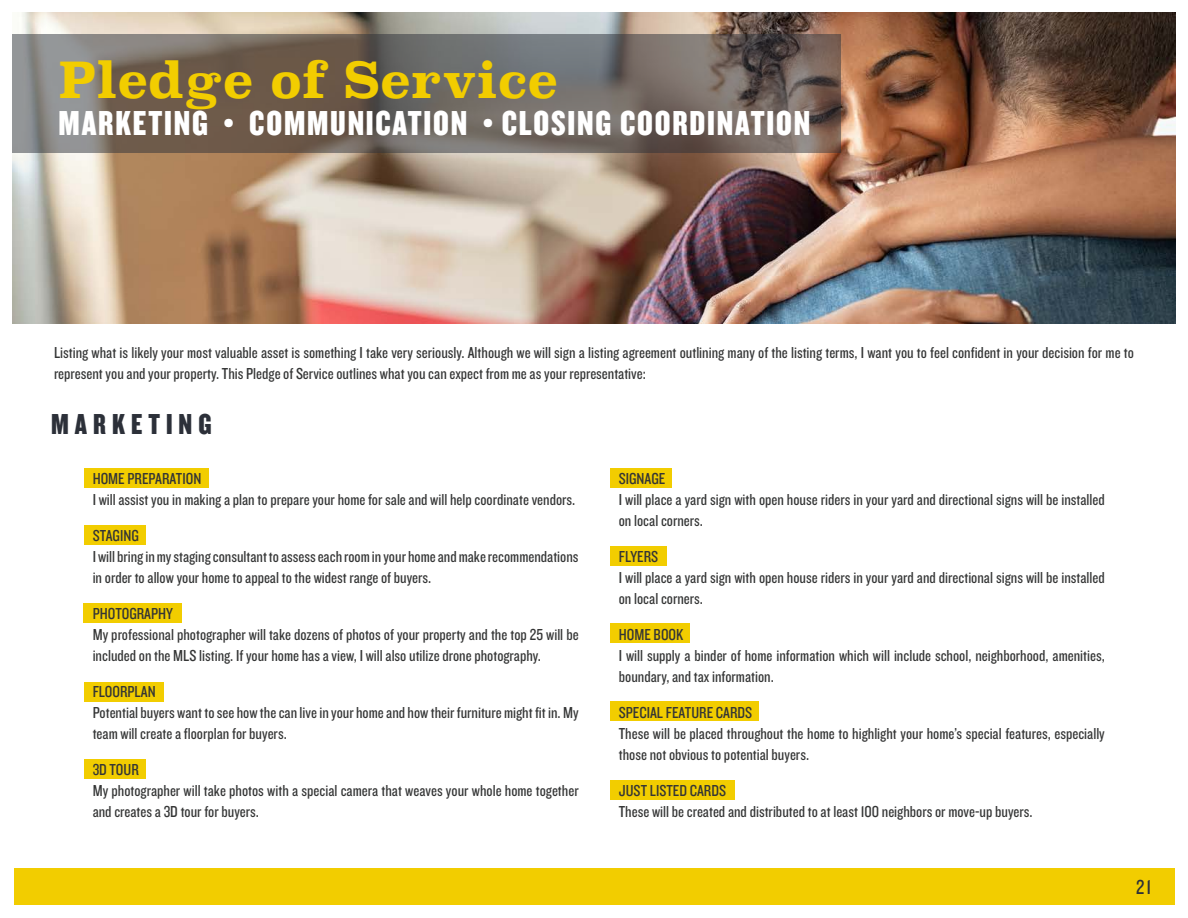
<style>
.page{position:relative;width:1188px;height:918px;background:#fff}
.page>*{position:absolute;margin:0;border:0;box-sizing:border-box;transform-origin:0 0}
.t1{font:700 49.5px "Superclarendon Rg";color:#f2cd00}
.t2{font:36px "Knockout HTF69 Full Liteweight";letter-spacing:.05em;color:#fff}
.t3{font:30px "Knockout HTF69 Full Liteweight";letter-spacing:.2em;color:#2c3039}
.t4{font:21px "Knockout HTF29 Junior Liteweight";color:#2c3039}
.t5{font:16.5px/21px "Knockout HTF29 Junior Liteweight";color:#343535}
</style>
<div class="page">
<div style="left:14px;top:869px;width:1160px;height:36px;background:#f2cd00"></div>
<div style="left:610px;top:546px;width:57px;height:20px;background:#f2cd00"></div>
<div style="left:610px;top:780px;width:125px;height:20px;background:#f2cd00"></div>
<div style="left:610px;top:468px;width:61px;height:20px;background:#f2cd00"></div>
<div style="left:610px;top:623px;width:80px;height:20px;background:#f2cd00"></div>
<div style="left:610px;top:702px;width:149px;height:19px;background:#f2cd00"></div>
<img style="left:13px;top:13px;width:1162px;height:310px">
<svg style="left:13px;top:35px;width:828px;height:118px;background:#726962"></svg>
<div style="left:84px;top:525px;width:61px;height:20px;background:#f2cd00"></div>
<div style="left:84px;top:759px;width:61px;height:20px;background:#f2cd00"></div>
<div style="left:84px;top:468px;width:125px;height:20px;background:#f2cd00"></div>
<div style="left:83px;top:604px;width:99px;height:19px;background:#f2cd00"></div>
<div style="left:84px;top:682px;width:80px;height:20px;background:#f2cd00"></div>
<svg style="left:224px;top:119px;width:9px;height:8px"></svg>
<svg style="left:484px;top:119px;width:8px;height:8px"></svg>
<p class="t1" style="left:59px;top:51px;width:501px">Pledge of Service</p>
<p class="t2" style="left:59px;top:105px;width:753px">MARKETING COMMUNICATION CLOSING COORDINATION</p>
<p class="t5" style="left:54px;top:342px;width:1081px">Listing what is likely your most valuable asset is something I take very seriously. Although we will sign a listing agreement outlining many of the listing terms, I want you to feel confident in your decision for me to represent you and your property. This Pledge of Service outlines what you can expect from me as your representative:</p>
<p class="t3" style="left:51px;top:408px;width:162px">MARKETING</p>
<p class="t5" style="left:93px;top:468px;width:110px">HOME PREPARATION</p>
<p class="t5" style="left:93px;top:489px;width:484px">I will assist you in making a plan to prepare your home for sale and will help coordinate vendors.</p>
<p class="t5" style="left:93px;top:525px;width:48px">STAGING</p>
<p class="t5" style="left:93px;top:546px;width:487px">I will bring in my staging consultant to assess each room in your home and make recommendations in order to allow your home to appeal to the widest range of buyers.</p>
<p class="t5" style="left:93px;top:603px;width:82px">PHOTOGRAPHY</p>
<p class="t5" style="left:93px;top:624px;width:487px">My professional photographer will take dozens of photos of your property and the top 25 will be included on the MLS listing. If your home has a view, I will also utilize drone photography.</p>
<p class="t5" style="left:93px;top:681px;width:65px">FLOORPLAN</p>
<p class="t5" style="left:93px;top:702px;width:488px">Potential buyers want to see how the can live in your home and how their furniture might fit in. My team will create a floorplan for buyers.</p>
<p class="t5" style="left:93px;top:759px;width:48px">3D TOUR</p>
<p class="t5" style="left:93px;top:780px;width:488px">My photographer will take photos with a special camera that weaves your whole home together and creates a 3D tour for buyers.</p>
<p class="t5" style="left:619px;top:468px;width:48px">SIGNAGE</p>
<p class="t5" style="left:619px;top:489px;width:488px">I will place a yard sign with open house riders in your yard and directional signs will be installed on local corners.</p>
<p class="t5" style="left:619px;top:546px;width:41px">FLYERS</p>
<p class="t5" style="left:619px;top:567px;width:488px">I will place a yard sign with open house riders in your yard and directional signs will be installed on local corners.</p>
<p class="t5" style="left:619px;top:624px;width:66px">HOME BOOK</p>
<p class="t5" style="left:619px;top:645px;width:488px">I will supply a binder of home information which will include school, neighborhood, amenities, boundary, and tax information.</p>
<p class="t5" style="left:619px;top:702px;width:135px">SPECIAL FEATURE CARDS</p>
<p class="t5" style="left:619px;top:723px;width:488px">These will be placed throughout the home to highlight your home’s special features, especially those not obvious to potential buyers.</p>
<p class="t5" style="left:619px;top:780px;width:109px">JUST LISTED CARDS</p>
<p class="t5" style="left:619px;top:801px;width:415px">These will be created and distributed to at least 100 neighbors or move-up buyers.</p>
<p class="t4" style="left:1136px;top:876px;width:17px">21</p>
</div>
